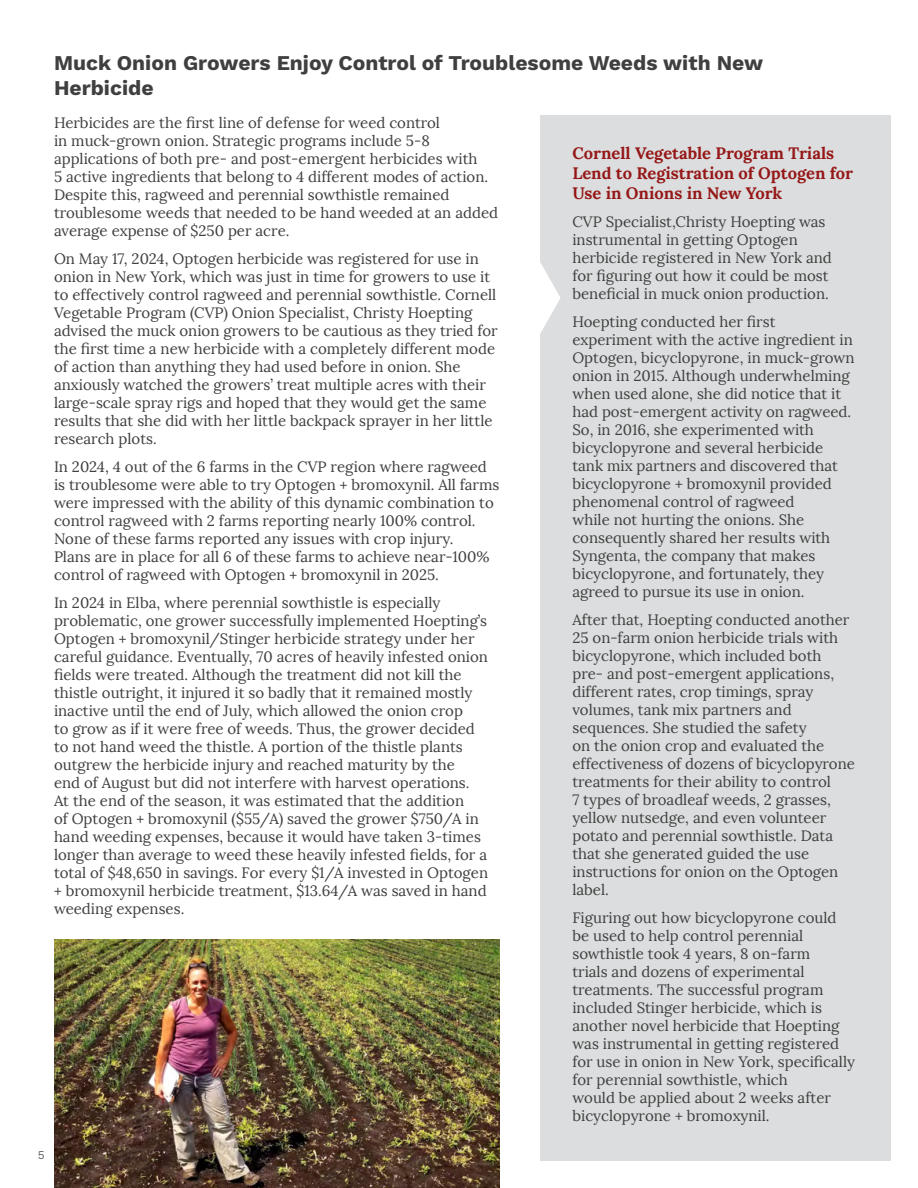
<style>
.page{position:relative;width:918px;height:1188px;background:#fff}
.page>*{position:absolute;margin:0;border:0;box-sizing:border-box;transform-origin:0 0}
.Heading_1{font:700 21px/25.2px "Work Sans";color:#3f3f3f}
.Heading_2{font:700 16.5px/19.8px "Lora";color:#951717}
.Text_Paragraph{font:15px/18px "Lora";color:#3f3f3f}
.t1{font:12px "Work Sans";color:#666}
</style>
<div class="page">
<img style="left:54px;top:940px;width:446px;height:248px">
<div style="left:540px;top:116px;width:351px;height:1045px;background:#dcddde"></div>
<svg style="left:540px;top:262px;width:20px;height:72px"></svg>
<p class="Heading_1" style="left:54px;top:51px;width:711px">Muck Onion Growers Enjoy Control of Troublesome Weeds with New<br>Herbicide</p>
<p class="Text_Paragraph" style="left:54px;top:113px;width:446px">Herbicides are the first line of defense for weed control<br>in muck-grown onion. Strategic programs include 5-8 applications of both pre- and post-emergent herbicides with<br>5 active ingredients that belong to 4 different modes of action.<br>Despite this, ragweed and perennial sowthistle remained troublesome weeds that needed to be hand weeded at an added average expense of $250 per acre.</p>
<p class="Text_Paragraph" style="left:54px;top:249px;width:445px">On May 17, 2024, Optogen herbicide was registered for use in onion in New York, which was just in time for growers to use it to effectively control ragweed and perennial sowthistle. Cornell Vegetable Program (CVP) Onion Specialist, Christy Hoepting advised the muck onion growers to be cautious as they tried for the first time a new herbicide with a completely different mode of action than anything they had used before in onion. She anxiously watched the growers’ treat multiple acres with their large-scale spray rigs and hoped that they would get the same results that she did with her little backpack sprayer in her little research plots.</p>
<p class="Text_Paragraph" style="left:54px;top:457px;width:447px">In 2024, 4 out of the 6 farms in the CVP region where ragweed is troublesome were able to try Optogen + bromoxynil. All farms were impressed with the ability of this dynamic combination to control ragweed with 2 farms reporting nearly 100% control.<br>None of these farms reported any issues with crop injury.<br>Plans are in place for all 6 of these farms to achieve near-100% control of ragweed with Optogen + bromoxynil in 2025.</p>
<p class="Text_Paragraph" style="left:54px;top:593px;width:436px">In 2024 in Elba, where perennial sowthistle is especially problematic, one grower successfully implemented Hoepting’s Optogen + bromoxynil/Stinger herbicide strategy under her careful guidance. Eventually, 70 acres of heavily infested onion fields were treated. Although the treatment did not kill the thistle outright, it injured it so badly that it remained mostly inactive until the end of July, which allowed the onion crop<br>to grow as if it were free of weeds. Thus, the grower decided to not hand weed the thistle. A portion of the thistle plants outgrew the herbicide injury and reached maturity by the<br>end of August but did not interfere with harvest operations.<br>At the end of the season, it was estimated that the addition<br>of Optogen + bromoxynil ($55/A) saved the grower $750/A in hand weeding expenses, because it would have taken 3-times longer than average to weed these heavily infested fields, for a total of $48,650 in savings. For every $1/A invested in Optogen + bromoxynil herbicide treatment, $13.64/A was saved in hand weeding expenses.</p>
<p class="Heading_2" style="left:572px;top:143px;width:282px">Cornell Vegetable Program Trials<br>Lend to Registration of Optogen for<br>Use in Onions in New York</p>
<p class="Text_Paragraph" style="left:572px;top:213px;width:261px">CVP Specialist,Christy Hoepting was instrumental in getting Optogen herbicide registered in New York and for figuring out how it could be most beneficial in muck onion production.</p>
<p class="Text_Paragraph" style="left:572px;top:313px;width:284px">Hoepting conducted her first experiment with the active ingredient in Optogen, bicyclopyrone, in muck-grown onion in 2015. Although underwhelming when used alone, she did notice that it had post-emergent activity on ragweed.<br>So, in 2016, she experimented with bicyclopyrone and several herbicide tank mix partners and discovered that bicyclopyrone + bromoxynil provided phenomenal control of ragweed<br>while not hurting the onions. She consequently shared her results with Syngenta, the company that makes bicyclopyrone, and fortunately, they agreed to pursue its use in onion.</p>
<p class="Text_Paragraph" style="left:572px;top:611px;width:284px">After that, Hoepting conducted another 25 on-farm onion herbicide trials with bicyclopyrone, which included both pre- and post-emergent applications, different rates, crop timings, spray volumes, tank mix partners and sequences. She studied the safety<br>on the onion crop and evaluated the effectiveness of dozens of bicyclopyrone treatments for their ability to control<br>7 types of broadleaf weeds, 2 grasses, yellow nutsedge, and even volunteer potato and perennial sowthistle. Data that she generated guided the use instructions for onion on the Optogen label.</p>
<p class="Text_Paragraph" style="left:572px;top:909px;width:284px">Figuring out how bicyclopyrone could be used to help control perennial sowthistle took 4 years, 8 on-farm<br>trials and dozens of experimental treatments. The successful program included Stinger herbicide, which is another novel herbicide that Hoepting was instrumental in getting registered for use in onion in New York, specifically for perennial sowthistle, which<br>would be applied about 2 weeks after bicyclopyrone + bromoxynil.</p>
<p class="t1" style="left:38px;top:1148px;width:8px">5</p>
</div>
